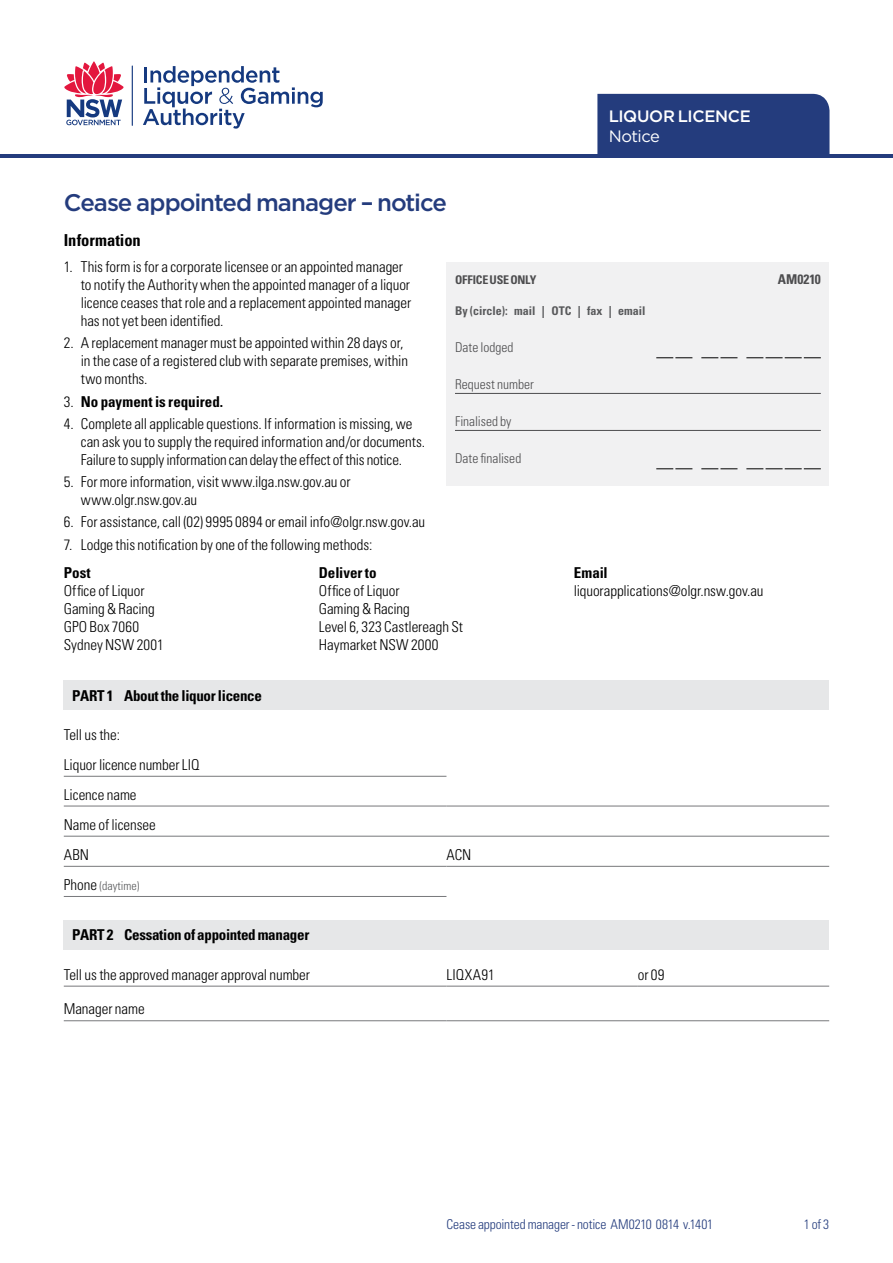
<style>
.page{position:relative;width:893px;height:1263px;background:#fff}
.page>*{position:absolute;margin:0;border:0;box-sizing:border-box;transform-origin:0 0}
._1__Form_Heading{font:500 24px "Gotham";letter-spacing:-.04em;color:#243c7d}
.Header__Tab_Category{font:500 16.5px "Gotham";letter-spacing:-.02em;color:#fff}
.InfoApplicants{font:700 condensed 16.5px "Univers LT Std";color:#000}
.Header__Tab_Form_typ{font:16.5px "Gotham";letter-spacing:-.035em;color:#fff}
._4__Body_para{font:300 condensed 15px/18px "Univers LT Std";letter-spacing:-.005em;color:#000}
.t1{font:700 condensed 15px "Univers LT Std";letter-spacing:-.02em;color:#000}
.t2{font:700 condensed 15px "Univers LT Std";color:#000}
.Footer__Name{font:300 condensed 13.5px "Univers LT Std";letter-spacing:-.01em;color:#243c7d}
.OfficeUseOnlyText_un{font:300 condensed 13.5px "Univers LT Std";color:#4d4d4f}
.OfficeUseOnly_noUnde{font:300 condensed 13.5px "Univers LT Std";color:#4d4d4f}
.OfficeUseOnly_header{font:700 condensed 13.5px "Univers LT Std";letter-spacing:-.005em;color:#4d4d4f}
.Footer__Page_Number{font:300 condensed 13.5px "Univers LT Std";color:#243c7d}
.OfficeUseSubmissionM{font:700 condensed 12px "Univers LT Std";color:#58595b}
._4__Body_para-2{font:300 condensed 12px "Univers LT Std";color:#58595b}
.OfficeUseOnly_header-2{font:700 condensed 12px "Univers LT Std";letter-spacing:-.015em;color:#4d4d4f}
.s1{font-weight:300}
.s2{font-weight:700}
.s3{font-size:15px;color:#000}
</style>
<div class="page">
<div style="left:597px;top:94px;width:232px;height:60px;background:#243c7d"></div>
<hr style="left:0;top:154px;width:893px;height:4px;background:#243c7d">
<svg style="left:64px;top:61px;width:60px;height:64px"></svg>
<hr style="left:132px;top:66px;width:1px;height:60px;background:#15397f">
<svg style="left:143px;top:66px;width:180px;height:63px"></svg>
<div style="left:64px;top:680px;width:765px;height:30px;background:#e6e7e8"></div>
<hr style="left:64px;top:776px;width:382px;height:1px;background:#77787b">
<hr style="left:64px;top:806px;width:382px;height:1px;background:#77787b">
<hr style="left:446px;top:806px;width:383px;height:1px;background:#77787b">
<hr style="left:64px;top:836px;width:765px;height:1px;background:#77787b">
<hr style="left:64px;top:866px;width:382px;height:1px;background:#77787b">
<hr style="left:446px;top:866px;width:383px;height:1px;background:#77787b">
<hr style="left:64px;top:896px;width:382px;height:1px;background:#77787b">
<div style="left:64px;top:920px;width:765px;height:30px;background:#e6e7e8"></div>
<hr style="left:64px;top:986px;width:382px;height:1px;background:#77787b">
<hr style="left:446px;top:986px;width:192px;height:1px;background:#77787b">
<hr style="left:638px;top:986px;width:191px;height:1px;background:#77787b">
<hr style="left:64px;top:1020px;width:382px;height:1px;background:#77787b">
<hr style="left:446px;top:1020px;width:383px;height:1px;background:#77787b">
<div style="left:446px;top:262px;width:383px;height:224px;background:#f1f1f2"></div>
<hr style="left:455px;top:393px;width:366px;height:1px;background:#4d4d4f">
<hr style="left:455px;top:430px;width:366px;height:1px;background:#4d4d4f">
<svg style="left:656px;top:357px;width:36px;height:1px"></svg>
<svg style="left:701px;top:357px;width:36px;height:1px"></svg>
<svg style="left:746px;top:357px;width:75px;height:1px"></svg>
<svg style="left:656px;top:469px;width:36px;height:1px"></svg>
<svg style="left:701px;top:469px;width:36px;height:1px"></svg>
<svg style="left:746px;top:469px;width:75px;height:1px"></svg>
<p class="Header__Tab_Category" style="left:609px;top:106px;width:144px">Liquor Licence</p>
<p class="Header__Tab_Form_typ" style="left:609px;top:125px;width:53px">Notice</p>
<h1 class="_1__Form_Heading" style="left:64px;top:186px;width:385px">Cease appointed manager – notice</h1>
<p class="InfoApplicants" style="left:64px;top:230px;width:78px">Information</p>
<p class="_4__Body_para" style="left:81px;top:258px;width:332px;text-indent:-17px">1. This form is for a corporate licensee or an appointed manager to notify the Authority when the appointed manager of a liquor licence ceases that role and a replacement appointed manager has not yet been identified.</p>
<p class="_4__Body_para" style="left:81px;top:334px;width:329px;text-indent:-17px">2. A replacement manager must be appointed within 28 days or, in the case of a registered club with separate premises, within two months.</p>
<p class="t2" style="left:64px;top:392px;width:161px"><span class="s1">3.</span> No payment is required.</p>
<p class="_4__Body_para" style="left:81px;top:415px;width:346px;text-indent:-17px">4. Complete all applicable questions. If information is missing, we can ask you to supply the required information and/or documents.<br>Failure to supply information can delay the effect of this notice.</p>
<p class="_4__Body_para" style="left:81px;top:473px;width:271px;text-indent:-17px">5. For more information, visit www.ilga.nsw.gov.au or www.olgr.nsw.gov.au</p>
<p class="_4__Body_para" style="left:64px;top:513px;width:363px">6. For assistance, call (02) 9995 0894 or email info@olgr.nsw.gov.au</p>
<p class="_4__Body_para" style="left:64px;top:535px;width:310px">7. Lodge this notification by one of the following methods:</p>
<p class="_4__Body_para" style="left:64px;top:563px;width:101px"><span class="s2">Post<br></span>Office of Liquor<br>Gaming &amp; Racing<br>GPO Box 7060<br>Sydney NSW 2001</p>
<p class="_4__Body_para" style="left:319px;top:563px;width:146px"><span class="s2">Deliver to<br></span>Office of Liquor<br>Gaming &amp; Racing<br>Level 6, 323 Castlereagh St<br>Haymarket NSW 2000</p>
<p class="_4__Body_para" style="left:574px;top:563px;width:191px"><span class="s2">Email </span>liquorapplications@olgr.nsw.gov.au</p>
<p class="t1" style="left:72px;top:686px;width:191px">PART 1 About the liquor licence</p>
<p class="_4__Body_para" style="left:64px;top:726px;width:58px">Tell us the:</p>
<p class="_4__Body_para" style="left:64px;top:756px;width:137px">Liquor licence number LIQ</p>
<p class="_4__Body_para" style="left:64px;top:785px;width:74px">Licence name</p>
<p class="_4__Body_para" style="left:64px;top:815px;width:94px">Name of licensee</p>
<p class="_4__Body_para" style="left:64px;top:846px;width:27px">ABN</p>
<p class="_4__Body_para" style="left:446px;top:846px;width:26px">ACN</p>
<p class="_4__Body_para-2" style="left:64px;top:879px;width:77px"><span class="s3">Phone</span> (daytime)</p>
<p class="t1" style="left:72px;top:926px;width:239px">PART 2 Cessation of appointed manager</p>
<p class="_4__Body_para" style="left:64px;top:965px;width:248px">Tell us the approved manager approval number</p>
<p class="_4__Body_para" style="left:446px;top:965px;width:50px">LIQXA91</p>
<p class="_4__Body_para" style="left:638px;top:965px;width:28px">or 09</p>
<p class="_4__Body_para" style="left:64px;top:1000px;width:82px">Manager name</p>
<p class="OfficeUseOnly_header-2" style="left:455px;top:273px;width:83px">OFFICE USE ONLY</p>
<p class="OfficeUseOnly_header" style="left:778px;top:271px;width:44px">AM0210</p>
<p class="OfficeUseSubmissionM" style="left:455px;top:303px;width:192px">By (circle): mail | OTC | fax | email</p>
<p class="OfficeUseOnly_noUnde" style="left:455px;top:339px;width:60px">Date lodged</p>
<p class="OfficeUseOnlyText_un" style="left:455px;top:376px;width:80px">Request number</p>
<p class="OfficeUseOnlyText_un" style="left:455px;top:413px;width:58px">Finalised by</p>
<p class="OfficeUseOnly_noUnde" style="left:455px;top:450px;width:68px">Date finalised</p>
<p class="Footer__Name" style="left:446px;top:1216px;width:268px">Cease appointed manager - notice AM0210 0814 v.1401</p>
<p class="Footer__Page_Number" style="left:804px;top:1216px;width:27px">1 of 3</p>
</div>
